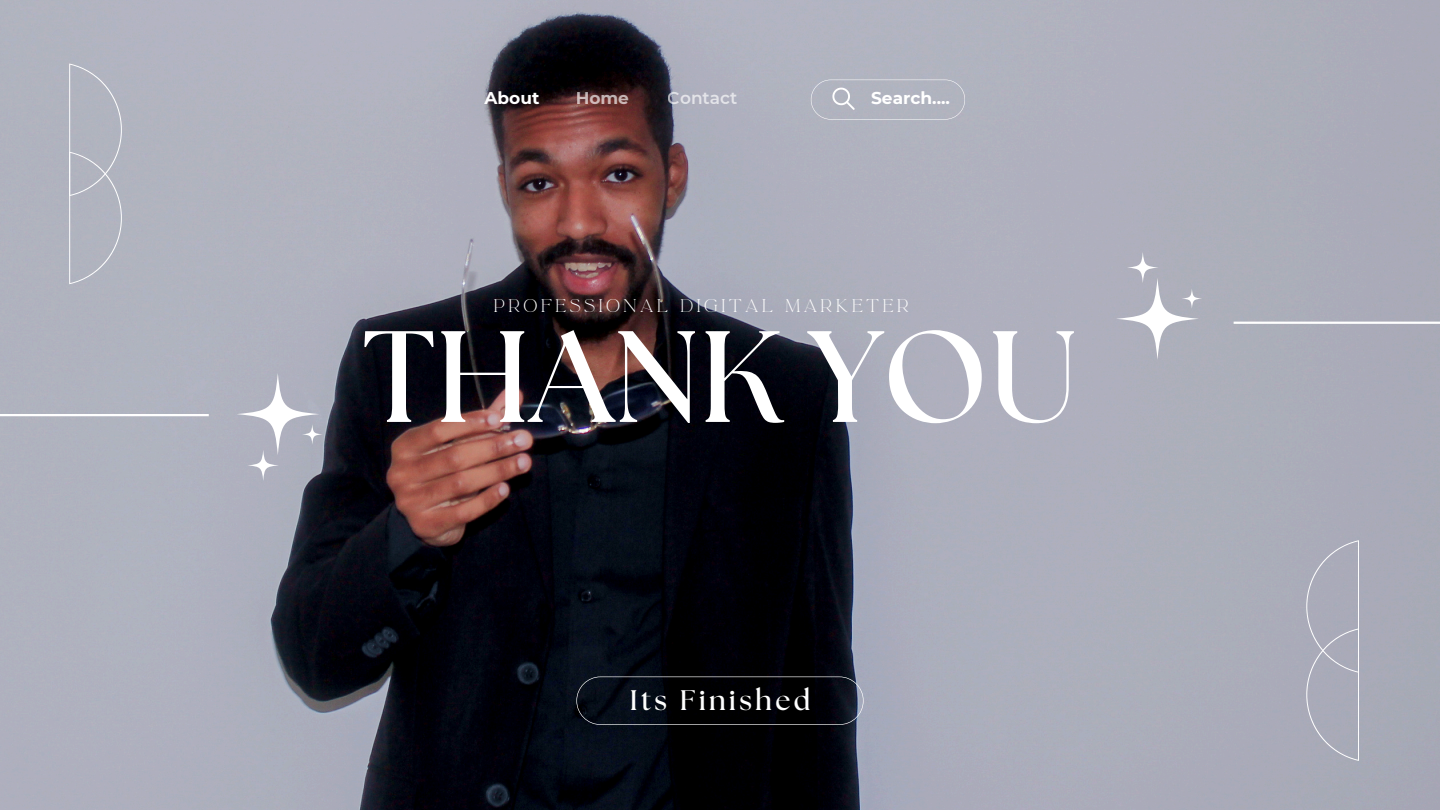
<style>
.page{position:relative;width:1440px;height:810px;background:#fff}
.page>*{position:absolute;margin:0;border:0;box-sizing:border-box;transform-origin:0 0}
.t1{font:700 129.6px "The Seasons";color:#fff}
.t2{font:700 28.2px "The Seasons";letter-spacing:.12em;color:#fff}
.t3{font:700 17px "Montserrat";color:#fff}
.t4{font:600 17px "Montserrat";color:#fff}
.t5{font:16px "La Luxes Serif";letter-spacing:.2em;color:#fff}
</style>
<div class="page">
<img style="left:0;top:0;width:1440px;height:810px">
<svg style="left:576px;top:677px;width:288px;height:48px;background:#0b0d13"></svg>
<svg style="left:236px;top:373px;width:83px;height:82px;fill:#afb1be"></svg>
<svg style="left:247px;top:450px;width:32px;height:31px"></svg>
<svg style="left:302px;top:424px;width:21px;height:21px"></svg>
<svg style="left:1116px;top:278px;width:83px;height:82px;fill:#afafbc"></svg>
<svg style="left:1127px;top:252px;width:32px;height:31px"></svg>
<svg style="left:1182px;top:288px;width:20px;height:21px"></svg>
<svg style="left:69px;top:64px;width:53px;height:220px;background:#b4b7c1"></svg>
<svg style="left:1306px;top:540px;width:53px;height:221px;background:#adaebb"></svg>
<svg style="left:811px;top:80px;width:154px;height:40px;background:#b3b6c1"></svg>
<hr style="left:0;top:414px;width:209px;height:2px;background:#fff">
<hr style="left:1234px;top:322px;width:206px;height:2px;background:#fff">
<h3 class="t3" style="left:485px;top:88px;width:56px">About</h3>
<p class="t3" style="left:576px;top:88px;width:55px">Home</p>
<p class="t4" style="left:668px;top:88px;width:71px">Contact</p>
<h3 class="t3" style="left:871px;top:88px;width:80px">Search....</h3>
<h3 class="t5" style="left:493px;top:294px;width:417px">PROFESSIONAL DIGITAL MARKETER</h3>
<h3 class="t1" style="left:363px;top:318px;width:716px">THANK YOU</h3>
<p class="t2" style="left:630px;top:688px;width:182px">Its Finished</p>
</div>
